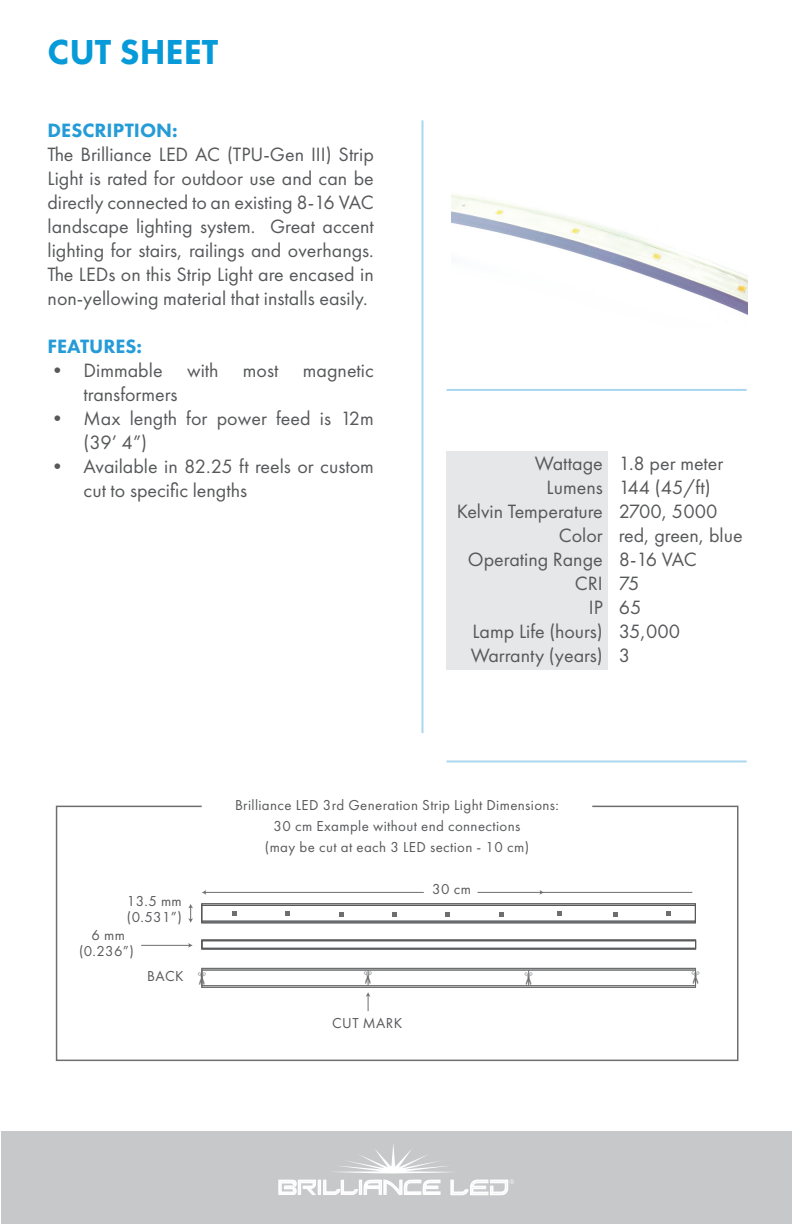
<style>
.page{position:relative;width:792px;height:1224px;background:#fff}
.page>*{position:absolute;margin:0;border:0;box-sizing:border-box;transform-origin:0 0}
.t1{font:800 36px "Futura PT";color:#069ad9}
.t2{font:20px/24px "Futura PT";color:#57585a}
.t3{font:800 20px "Futura PT";color:#259bd7}
.t4{font:15px/20.8px "Futura PT";letter-spacing:.025em;color:#58595b;text-align:center}
</style>
<div class="page">
<div style="left:1px;top:1131px;width:791px;height:93px;background:#c7c8ca"></div>
<svg style="left:278px;top:1179px;width:163px;height:16px"></svg>
<svg style="left:450px;top:1179px;width:64px;height:16px"></svg>
<svg style="left:333px;top:1144px;width:117px;height:29px"></svg>
<div style="left:447px;top:452px;width:161px;height:218px;background:#e6e7e9"></div>
<img style="left:451px;top:194px;width:296px;height:121px">
<svg style="left:55px;top:805px;width:684px;height:257px"></svg>
<hr style="left:421px;top:120px;width:2px;height:613px;background:#259bd7">
<hr style="left:447px;top:389px;width:300px;height:2px;background:#259bd7">
<hr style="left:447px;top:760px;width:300px;height:2px;background:#259bd7">
<svg style="left:198px;top:972px;width:8px;height:13px"></svg>
<svg style="left:364px;top:970px;width:8px;height:16px"></svg>
<svg style="left:525px;top:970px;width:7px;height:16px"></svg>
<svg style="left:692px;top:972px;width:8px;height:12px"></svg>
<p class="t1" style="left:48px;top:30px;width:172px">CUT SHEET</p>
<p class="t3" style="left:48px;top:118px;width:132px">DESCRIPTION:</p>
<p class="t2" style="left:48px;top:142px;width:328px;text-align:justify">The Brilliance LED AC (TPU-Gen III) Strip Light is rated for outdoor use and can be directly connected to an existing 8-16 VAC landscape lighting system. Great accent lighting for stairs, railings and overhangs.<br>The LEDs on this Strip Light are encased in non-yellowing material that installs easily.</p>
<p class="t3" style="left:48px;top:334px;width:96px">FEATURES:</p>
<p class="t2" style="left:84px;top:358px;width:292px;text-indent:-36px">• Dimmable with most magnetic transformers</p>
<p class="t2" style="left:84px;top:406px;width:292px;text-indent:-36px">• Max length for power feed is 12m (39’ 4”)</p>
<p class="t2" style="left:84px;top:454px;width:292px;text-indent:-36px">• Available in 82.25 ft reels or custom cut to specific lengths</p>
<p class="t2" style="left:535px;top:451px;width:69px">Wattage</p>
<p class="t2" style="left:547px;top:475px;width:58px">Lumens</p>
<p class="t2" style="left:457px;top:499px;width:148px">Kelvin Temperature</p>
<p class="t2" style="left:559px;top:523px;width:45px">Color</p>
<p class="t2" style="left:468px;top:547px;width:136px">Operating Range</p>
<p class="t2" style="left:575px;top:571px;width:29px">CRI</p>
<p class="t2" style="left:589px;top:595px;width:16px">IP</p>
<p class="t2" style="left:472px;top:619px;width:132px">Lamp Life (hours)</p>
<p class="t2" style="left:471px;top:643px;width:134px">Warranty (years)</p>
<p class="t2" style="left:619px;top:451px;width:106px">1.8 per meter</p>
<p class="t2" style="left:619px;top:475px;width:94px">144 (45/ft)</p>
<p class="t2" style="left:619px;top:499px;width:100px">2700, 5000</p>
<p class="t2" style="left:619px;top:523px;width:126px">red, green, blue</p>
<p class="t2" style="left:619px;top:547px;width:80px">8-16 VAC</p>
<p class="t2" style="left:619px;top:571px;width:22px">75</p>
<p class="t2" style="left:619px;top:595px;width:24px">65</p>
<p class="t2" style="left:619px;top:619px;width:63px">35,000</p>
<p class="t2" style="left:619px;top:643px;width:13px">3</p>
<p class="t4" style="left:127px;top:893px;width:56px;line-height:15.8px;text-align:left">13.5 mm (0.531”)</p>
<p class="t4" style="left:79px;top:927px;width:56px;line-height:15.8px">6 mm (0.236”)</p>
<p class="t4" style="left:147px;top:966px;width:38px">BACK</p>
<p class="t4" style="left:235px;top:794px;width:326px">Brilliance LED 3rd Generation Strip Light Dimensions:<br>30 cm Example without end connections<br>(may be cut at each 3 LED section - 10 cm)</p>
<p class="t4" style="left:432px;top:879px;width:40px">30 cm</p>
<p class="t4" style="left:332px;top:1013px;width:71px">CUT MARK</p>
</div>
